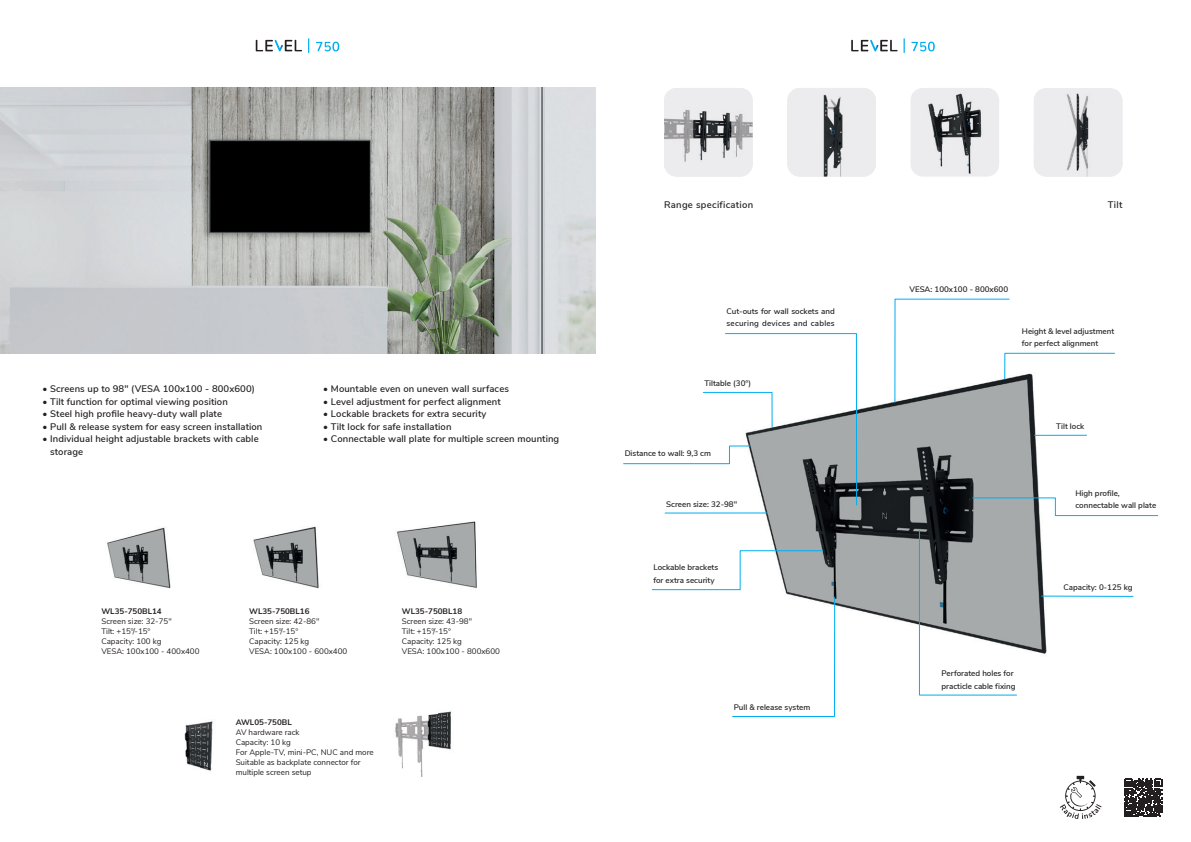
<style>
.page{position:relative;width:1191px;height:842px;background:#fff}
.page>*{position:absolute;margin:0;border:0;box-sizing:border-box;transform-origin:0 0}
.t1{font:600 9.5px "Nunito Sans";letter-spacing:.01em;color:#231f20}
.t2{font:600 9.5px "Nunito Sans";letter-spacing:.03em;color:#231f20}
.t3{font:8px/10px "Nunito Sans";color:#231f20}
.t4{font:600 8px/12.5px "Nunito Sans";color:#231f20}
.t5{font:600 8px/12.5px "Nunito Sans";letter-spacing:.025em;color:#231f20}
.t6{font:700 8px "Nunito Sans";color:#231f20}
.s1{color:#fff}
</style>
<div class="page">
<img style="left:184px;top:721px;width:29px;height:50px">
<img style="left:395px;top:711px;width:56px;height:66px">
<div style="left:910px;top:88px;width:89px;height:89px;background:#ececee;border-radius:13px"></div>
<img style="left:911px;top:88px;width:87px;height:86px">
<img style="left:0;top:88px;width:595px;height:266px">
<svg style="left:316px;top:42px;width:23px;height:9px"></svg>
<svg style="left:256px;top:40px;width:46px;height:12px"></svg>
<svg style="left:308px;top:38px;width:1px;height:15px"></svg>
<img style="left:664px;top:88px;width:88px;height:89px">
<img style="left:787px;top:88px;width:89px;height:89px">
<svg style="left:1033px;top:88px;width:89px;height:89px;background:#d2d2d4"></svg>
<svg style="left:1033px;top:90px;width:6px;height:10px"></svg>
<div style="left:1092px;top:90px;width:30px;height:87px;background:#ececee"></div>
<img style="left:1033px;top:148px;width:60px;height:29px">
<svg style="left:1124px;top:778px;width:39px;height:39px"></svg>
<svg style="left:1124px;top:779px;width:38px;height:37px"></svg>
<svg style="left:911px;top:42px;width:23px;height:9px"></svg>
<svg style="left:851px;top:40px;width:46px;height:12px"></svg>
<svg style="left:903px;top:38px;width:1px;height:15px"></svg>
<svg style="left:1060px;top:776px;width:41px;height:43px"></svg>
<img style="left:724px;top:402px;width:356px;height:266px">
<img style="left:107px;top:527px;width:64px;height:62px">
<img style="left:253px;top:526px;width:66px;height:63px">
<img style="left:397px;top:521px;width:80px;height:67px">
<svg style="left:894px;top:298px;width:221px;height:105px"></svg>
<hr style="left:1034px;top:435px;width:52px;height:1px;background:#00aeef">
<svg style="left:972px;top:497px;width:186px;height:19px"></svg>
<svg style="left:1041px;top:595px;width:92px;height:2px"></svg>
<svg style="left:918px;top:530px;width:99px;height:166px"></svg>
<svg style="left:732px;top:596px;width:103px;height:121px"></svg>
<svg style="left:651px;top:550px;width:172px;height:40px"></svg>
<hr style="left:665px;top:513px;width:101px;height:1px;background:#00aeef">
<svg style="left:623px;top:333px;width:234px;height:173px"></svg>
<p class="t1" style="left:43px;top:382px;width:214px">• Screens up to 98" (VESA 100x100 - 800x600)</p>
<p class="t1" style="left:43px;top:395px;width:187px">• Tilt function for optimal viewing position</p>
<p class="t1" style="left:43px;top:407px;width:181px">• Steel high profile heavy-duty wall plate</p>
<p class="t1" style="left:43px;top:420px;width:221px">• Pull &amp; release system for easy screen installation</p>
<p class="t1" style="left:43px;top:432px;width:218px">• Individual height adjustable brackets with cable</p>
<p class="t1" style="left:43px;top:445px;width:42px"><span class="s1">•</span> storage</p>
<p class="t1" style="left:323px;top:382px;width:187px">• Mountable even on uneven wall surfaces</p>
<p class="t1" style="left:323px;top:395px;width:179px">• Level adjustment for perfect alignment</p>
<p class="t1" style="left:323px;top:407px;width:165px">• Lockable brackets for extra security</p>
<p class="t1" style="left:323px;top:420px;width:130px">• Tilt lock for safe installation</p>
<p class="t1" style="left:323px;top:432px;width:237px">• Connectable wall plate for multiple screen mounting</p>
<p class="t6" style="left:101px;top:605px;width:62px">WL35-750BL14</p>
<p class="t3" style="left:101px;top:615px;width:100px">Screen size: 32-75"<br>Tilt: +15°/-15°<br>Capacity: 100 kg<br>VESA: 100x100 - 400x400</p>
<p class="t6" style="left:249px;top:605px;width:62px">WL35-750BL16</p>
<p class="t3" style="left:249px;top:615px;width:100px">Screen size: 42-86"<br>Tilt: +15°/-15°<br>Capacity: 125 kg<br>VESA: 100x100 - 600x400</p>
<p class="t6" style="left:236px;top:716px;width:58px">AWL05-750BL</p>
<p class="t3" style="left:236px;top:727px;width:139px">AV hardware rack<br>Capacity: 10 kg<br>For Apple-TV, mini-PC, NUC and more<br>Suitable as backplate connector for multiple screen setup</p>
<p class="t6" style="left:402px;top:605px;width:62px">WL35-750BL18</p>
<p class="t3" style="left:402px;top:615px;width:100px">Screen size: 43-98"<br>Tilt: +15°/-15°<br>Capacity: 125 kg<br>VESA: 100x100 - 800x600</p>
<p class="t2" style="left:664px;top:198px;width:91px">Range specification</p>
<p class="t1" style="left:1107px;top:198px;width:16px">Tilt</p>
<p class="t5" style="left:726px;top:304px;width:110px">Cut-outs for wall sockets and securing devices and cables</p>
<p class="t4" style="left:704px;top:376px;width:48px">Tiltable (30°)</p>
<p class="t4" style="left:624px;top:447px;width:88px">Distance to wall: 9,3 cm</p>
<p class="t4" style="left:666px;top:497px;width:73px">Screen size: 32-98"</p>
<p class="t4" style="left:653px;top:561px;width:66px">Lockable brackets for extra security</p>
<p class="t4" style="left:733px;top:701px;width:78px">Pull &amp; release system</p>
<p class="t4" style="left:909px;top:283px;width:100px">VESA: 100x100 - 800x600</p>
<p class="t4" style="left:1022px;top:324px;width:94px">Height &amp; level adjustment for perfect alignment</p>
<p class="t4" style="left:1056px;top:420px;width:30px">Tilt lock</p>
<p class="t4" style="left:1075px;top:486px;width:82px">High profile, connectable wall plate</p>
<p class="t4" style="left:1063px;top:580px;width:71px">Capacity: 0-125 kg</p>
<p class="t4" style="left:941px;top:667px;width:76px">Perforated holes for practicle cable fixing</p>
</div>
